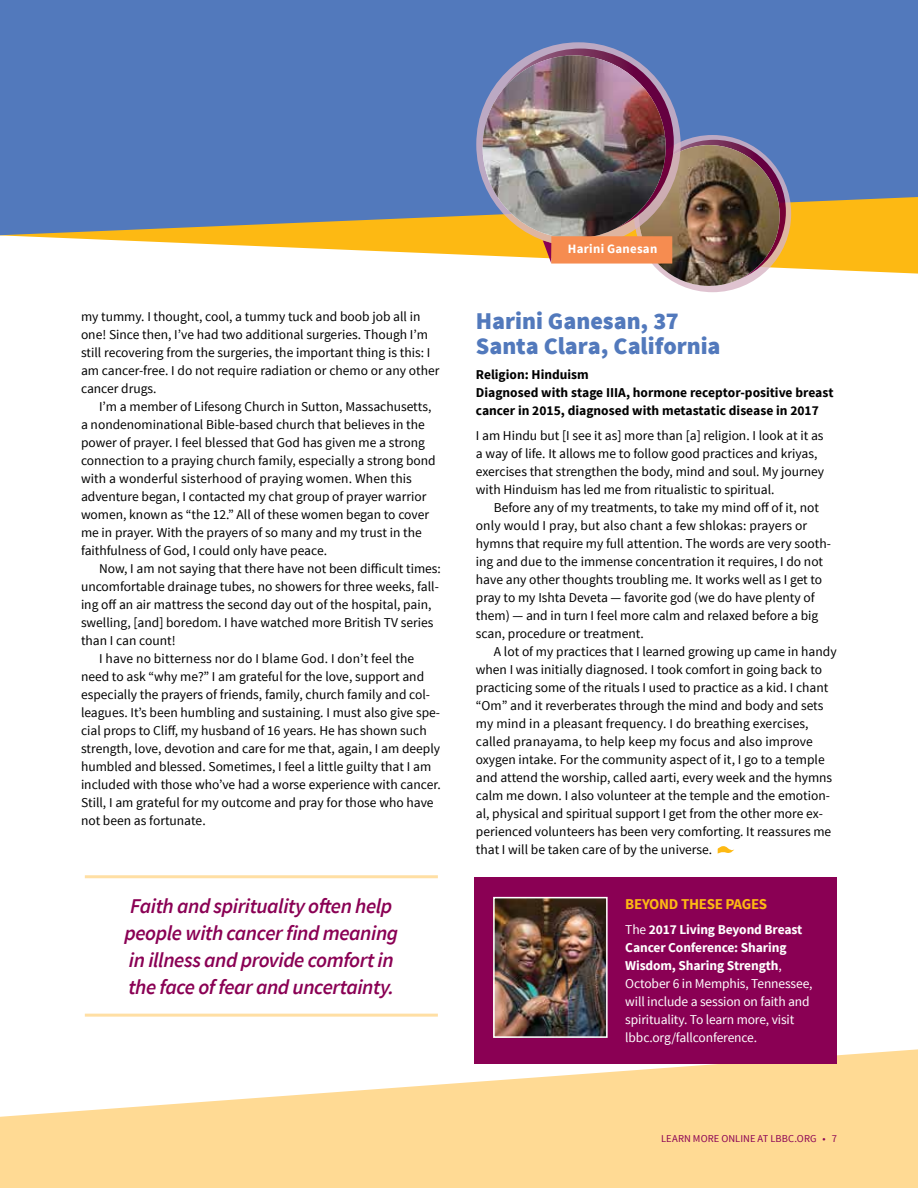
<style>
.page{position:relative;width:918px;height:1188px;background:#fff}
.page>*{position:absolute;margin:0;border:0;box-sizing:border-box;transform-origin:0 0}
.t1{font:900 24px/25.5px "Source Sans Pro";color:#5279bc}
.t2{font:italic 600 21px/27px "Source Sans Pro";letter-spacing:-.02em;color:#8a0054}
.t3{font:700 15px "Source Sans Pro";letter-spacing:-.02em;color:#fdb913}
.t4{font:13.5px/18px "Source Sans Pro";color:#000}
.t5{font:13.5px/18px "Source Sans Pro";letter-spacing:-.01em;color:#fff}
.t6{font:700 13.5px/18px "Source Sans Pro";color:#000}
.t7{font:700 12.75px "Source Sans Pro";letter-spacing:.02em;color:#fff}
.t8{font:10.5px "Source Sans Pro";letter-spacing:.01em;color:#8a0054}
.s1{font-weight:700}
</style>
<div class="page">
<svg style="left:0;top:235px;width:918px;height:39px"></svg>
<svg style="left:0;top:1049px;width:918px;height:139px;fill:#ffda94"></svg>
<svg style="left:718px;top:846px;width:16px;height:8px"></svg>
<div style="left:0;top:0;width:918px;height:235px;background:#5279bc"></div>
<img style="left:479px;top:52px;width:303px;height:236px">
<div style="left:474px;top:877px;width:363px;height:187px;background:#8a0054"></div>
<img style="left:496px;top:900px;width:109px;height:135px">
<div style="left:493px;top:897px;width:115px;height:141px;border:2px solid #fff"></div>
<hr style="left:85px;top:875px;width:353px;height:3px;background:#ffdfa4">
<hr style="left:85px;top:1014px;width:353px;height:3px;background:#ffdfa4">
<p class="t4" style="left:81px;top:308px;width:360px">my tummy. I thought, cool, a tummy tuck and boob job all in one! Since then, I’ve had two additional surgeries. Though I’m still recovering from the surgeries, the important thing is this: I am cancer-free. I do not require radiation or chemo or any other cancer drugs.</p>
<p class="t4" style="left:81px;top:398px;width:356px;text-indent:18px">I’m a member of Lifesong Church in Sutton, Massachusetts, a nondenominational Bible-based church that believes in the power of prayer. I feel blessed that God has given me a strong connection to a praying church family, especially a strong bond with a wonderful sisterhood of praying women. When this adventure began, I contacted my chat group of prayer warrior women, known as “the 12.” All of these women began to cover me in prayer. With the prayers of so many and my trust in the faithfulness of God, I could only have peace.</p>
<p class="t4" style="left:99px;top:560px;width:343px">Now, I am not saying that there have not been difficult times:</p>
<p class="t4" style="left:81px;top:578px;width:359px">uncomfortable drainage tubes, no showers for three weeks, fall-</p>
<p class="t4" style="left:81px;top:596px;width:352px">ing off an air mattress the second day out of the hospital, pain,</p>
<p class="t4" style="left:81px;top:614px;width:354px">swelling, [and] boredom. I have watched more British TV series</p>
<p class="t4" style="left:81px;top:632px;width:96px">than I can count!</p>
<p class="t4" style="left:99px;top:650px;width:317px">I have no bitterness nor do I blame God. I don’t feel the</p>
<p class="t4" style="left:81px;top:668px;width:345px">need to ask “why me?” I am grateful for the love, support and</p>
<p class="t4" style="left:81px;top:686px;width:351px">especially the prayers of friends, family, church family and col-</p>
<p class="t4" style="left:81px;top:704px;width:361px">leagues. It’s been humbling and sustaining. I must also give spe-</p>
<p class="t4" style="left:81px;top:722px;width:347px">cial props to Cliff, my husband of 16 years. He has shown such</p>
<p class="t4" style="left:81px;top:740px;width:361px">strength, love, devotion and care for me that, again, I am deeply</p>
<p class="t4" style="left:81px;top:758px;width:352px">humbled and blessed. Sometimes, I feel a little guilty that I am</p>
<p class="t4" style="left:81px;top:776px;width:361px">included with those who’ve had a worse experience with cancer.</p>
<p class="t4" style="left:81px;top:794px;width:354px">Still, I am grateful for my outcome and pray for those who have</p>
<p class="t4" style="left:81px;top:812px;width:126px">not been as fortunate.</p>
<p class="t7" style="left:568px;top:241px;width:91px">Harini Ganesan</p>
<h1 class="t1" style="left:476px;top:309px;width:246px">Harini Ganesan, 37<br>Santa Clara, California</h1>
<p class="t6" style="left:476px;top:366px;width:359px">Religion: Hinduism<br>Diagnosed with stage IIIA, hormone receptor-positive breast cancer in 2015, diagnosed with metastatic disease in 2017</p>
<p class="t4" style="left:476px;top:426px;width:350px">I am Hindu but [I see it as] more than [a] religion. I look at it as a way of life. It allows me to follow good practices and kriyas, exercises that strengthen the body, mind and soul. My journey with Hinduism has led me from ritualistic to spiritual.</p>
<p class="t4" style="left:476px;top:498px;width:357px;text-indent:18px">Before any of my treatments, to take my mind off of it, not only would I pray, but also chant a few shlokas: prayers or hymns that require my full attention. The words are very sooth&shy;ing and due to the immense concentration it requires, I do not have any other thoughts troubling me. It works well as I get to pray to my Ishta Deveta — favorite god (we do have plenty of them) — and in turn I feel more calm and relaxed before a big scan, procedure or treatment.</p>
<p class="t4" style="left:476px;top:642px;width:362px;text-indent:18px">A lot of my practices that I learned growing up came in handy when I was initially diagnosed. I took comfort in going back to practicing some of the rituals I used to practice as a kid. I chant “Om” and it reverberates through the mind and body and sets my mind in a pleasant frequency. I do breathing exercises, called pranayama, to help keep my focus and also improve oxygen intake. For the community aspect of it, I go to a temple and attend the worship, called aarti, every week and the hymns calm me down. I also volunteer at the temple and the emotion&shy;al, physical and spiritual support I get from the other more ex&shy;perienced volunteers has been very comforting. It reassures me that I will be taken care of by the universe.</p>
<h2 class="t2" style="left:124px;top:892px;width:275px">Faith and spirituality often help people with cancer find meaning in illness and provide comfort in the face of fear and uncertainty.</h2>
<p class="t3" style="left:625px;top:894px;width:143px">BEYOND THESE PAGES</p>
<p class="t5" style="left:625px;top:920px;width:189px">The <span class="s1">2017 Living Beyond Breast<br>Cancer Conference: Sharing<br>Wisdom, Sharing Strength</span>,<br>October 6 in Memphis, Tennessee, will include a session on faith and spirituality. To learn more, visit lbbc.org/fallconference.</p>
<p class="t8" style="left:661px;top:1132px;width:177px">LEARN MORE ONLINE AT LBBC.ORG • 7</p>
</div>
